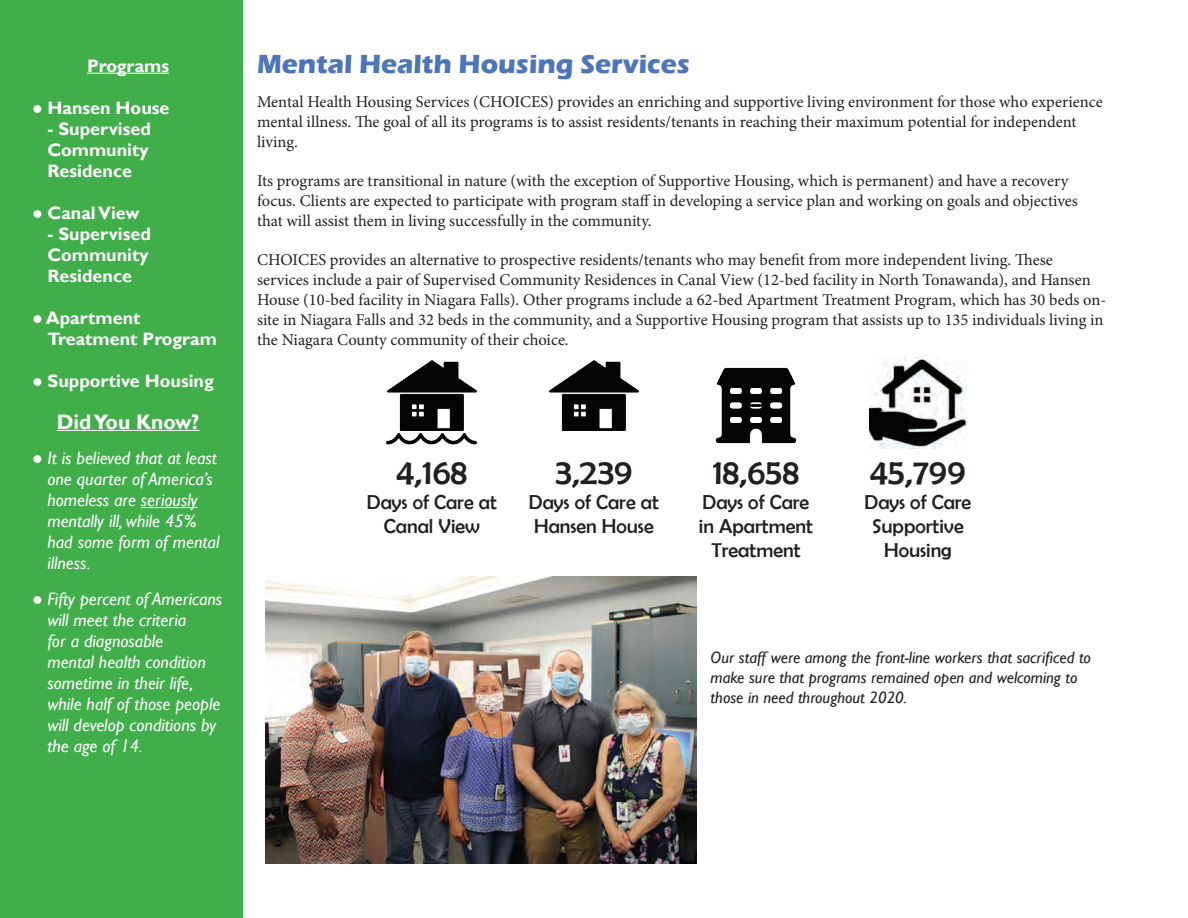
<style>
.page{position:relative;width:1188px;height:918px;background:#fff}
.page>*{position:absolute;margin:0;border:0;box-sizing:border-box;transform-origin:0 0}
.t1{font:36px "Berlin Sans FB";color:#231f20}
.t2{font:700 27px "Eras ITC";color:#4d76ba}
.t3{font:700 21px "Gill Sans";color:#fff}
.t4{font:20.25px/24.3px "Berlin Sans FB";color:#231f20;text-align:center}
.t5{font:italic 18px/21px "Gill Sans";color:#fff}
.t6{font:700 18px/21px "Gill Sans";color:#fff}
.t7{font:16.5px/19.8px "Minion Pro";color:#231f20}
.t8{font:italic 16.5px/19.8px "Gill Sans";color:#231f20}
</style>
<div class="page">
<img style="left:387px;top:433px;width:90px;height:12px">
<img style="left:549px;top:360px;width:90px;height:70px">
<div style="left:0;top:0;width:243px;height:918px;background:#40ae49"></div>
<hr style="left:87px;top:73px;width:82px;height:1px;background:#fff">
<hr style="left:57px;top:430px;width:143px;height:1px;background:#fff">
<hr style="left:141px;top:507px;width:57px;height:1px;background:#fff">
<img style="left:387px;top:360px;width:90px;height:70px">
<img style="left:715px;top:367px;width:82px;height:77px">
<img style="left:869px;top:357px;width:98px;height:92px">
<img style="left:266px;top:577px;width:431px;height:287px">
<p class="t6" style="left:87px;top:56px;width:84px">Programs</p>
<p class="t6" style="left:32px;top:98px;width:139px">● Hansen House</p>
<p class="t6" style="left:47px;top:119px;width:105px">- Supervised<br>Community<br>Residence</p>
<p class="t6" style="left:32px;top:203px;width:109px">● Canal View</p>
<p class="t6" style="left:47px;top:224px;width:105px">- Supervised<br>Community<br>Residence</p>
<p class="t6" style="left:47px;top:308px;width:171px;text-indent:-15px">● Apartment<br>Treatment Program</p>
<p class="t6" style="left:32px;top:371px;width:183px">● Supportive Housing</p>
<p class="t3" style="left:57px;top:409px;width:144px">Did You Know?</p>
<p class="t5" style="left:47px;top:448px;width:174px;text-indent:-15px">● It is believed that at least one quarter of America’s homeless are seriously mentally ill, while 45% had some form of mental illness.</p>
<p class="t5" style="left:47px;top:588px;width:176px;text-indent:-15px">● Fifty percent of Americans will meet the criteria<br>for a diagnosable<br>mental health condition sometime in their life, while half of those people will develop conditions by the age of 14.</p>
<h2 class="t2" style="left:257px;top:48px;width:434px">Mental Health Housing Services</h2>
<p class="t7" style="left:257px;top:92px;width:847px">Mental Health Housing Services (CHOICES) provides an enriching and supportive living environment for those who experience mental illness. The goal of all its programs is to assist residents/tenants in reaching their maximum potential for independent living.</p>
<p class="t7" style="left:257px;top:171px;width:822px">Its programs are transitional in nature (with the exception of Supportive Housing, which is permanent) and have a recovery focus. Clients are expected to participate with program staff in developing a service plan and working on goals and objectives that will assist them in living successfully in the community.</p>
<p class="t7" style="left:257px;top:250px;width:851px">CHOICES provides an alternative to prospective residents/tenants who may benefit from more independent living. These services include a pair of Supervised Community Residences in Canal View (12-bed facility in North Tonawanda), and Hansen House (10-bed facility in Niagara Falls). Other programs include a 62-bed Apartment Treatment Program, which has 30 beds on&shy;site in Niagara Falls and 32 beds in the community, and a Supportive Housing program that assists up to 135 individuals living in the Niagara County community of their choice.</p>
<h1 class="t1" style="left:397px;top:452px;width:72px">4,168</h1>
<p class="t4" style="left:367px;top:489px;width:132px">Days of Care at<br>Canal View</p>
<h1 class="t1" style="left:555px;top:452px;width:79px">3,239</h1>
<p class="t4" style="left:529px;top:489px;width:132px;text-align:left">Days of Care at<br>Hansen House</p>
<h1 class="t1" style="left:713px;top:452px;width:88px">18,658</h1>
<p class="t4" style="left:699px;top:489px;width:116px">Days of Care in Apartment<br>Treatment</p>
<h1 class="t1" style="left:870px;top:452px;width:97px">45,799</h1>
<p class="t4" style="left:865px;top:489px;width:108px">Days of Care<br>Supportive<br>Housing</p>
<p class="t8" style="left:711px;top:648px;width:382px">Our staff were among the front-line workers that sacrificed to make sure that programs remained open and welcoming to those in need throughout 2020.</p>
</div>
